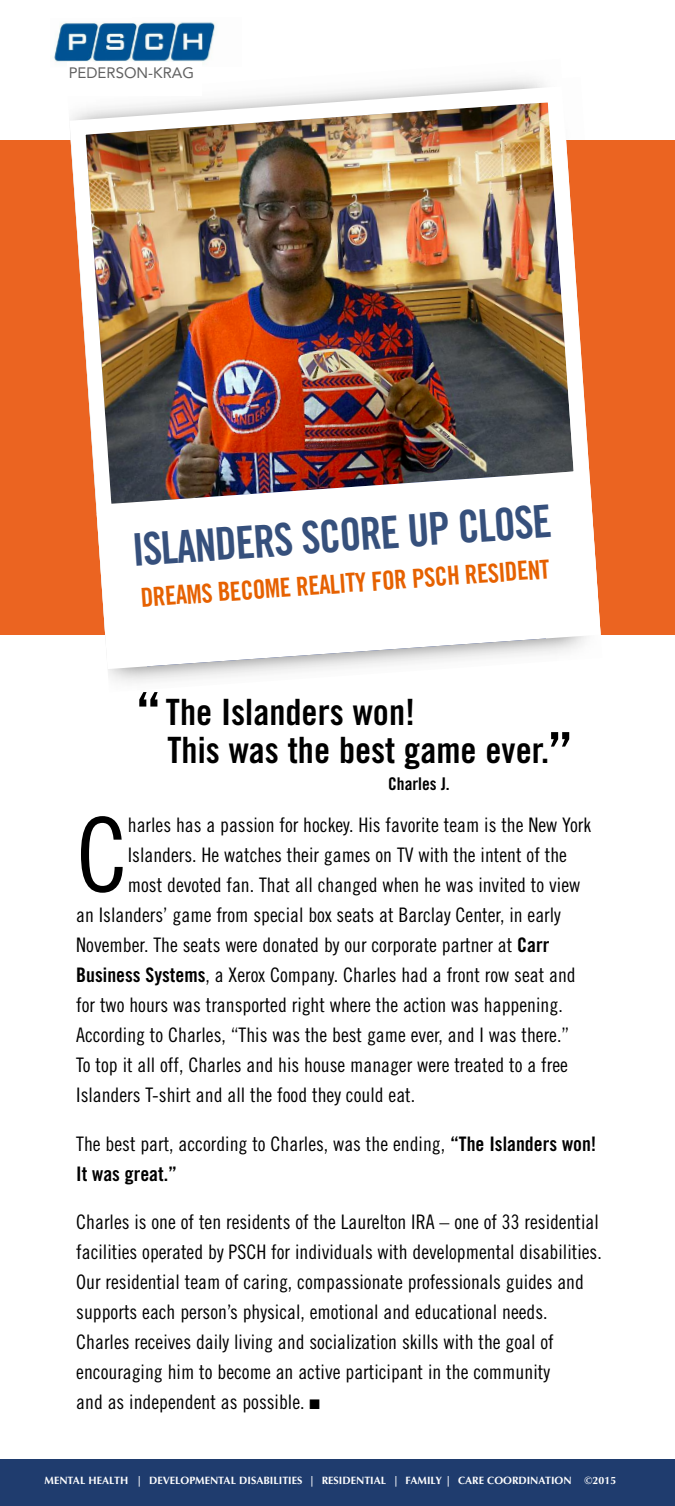
<style>
.page{position:relative;width:675px;height:1506px;background:#fff}
.page>*{position:absolute;margin:0;border:0;box-sizing:border-box;transform-origin:0 0}
.t1{font:103.25px "Trade Gothic Cond Eighteen";color:#000}
.t2{font:59.88px "Trade Gothic Bold Cond Twenty";color:#000}
.t3{font:45px "Trade Gothic Bold Cond Twenty";color:#36507c;scale:.96 1}
.t4{font:36.25px/37.5px "Trade Gothic Bold Cond Twenty";color:#000}
.t5{font:26.25px "Trade Gothic Bold Cond Twenty";color:#e66100;scale:.96 1}
.t6{font:20px/30px "Trade Gothic Cond Eighteen";color:#000}
.t7{font:20px "Trade Gothic Bold Cond Twenty";color:#000}
.t8{font:17.5px "Trade Gothic Bold Cond Twenty";color:#000}
.t9{font:15px "Avenir";color:#616161}
.t10{font:700 10.62px "Optima";color:#fff}
.s1{font-family:"Trade Gothic Bold Cond Twenty"}
</style>
<div class="page">
<div style="left:0;top:1459px;width:675px;height:46px;background:#1f3c6e"></div>
<div style="left:0;top:140px;width:675px;height:1094px;background:#eb6421"></div>
<div style="left:0;top:635px;width:675px;height:601px;background:#fff"></div>
<img style="left:69px;top:78px;width:521px;height:440px">
<svg style="left:97px;top:479px;width:504px;height:190px;background:#f4f0f0"></svg>
<img style="left:54px;top:22px;width:161px;height:44px">
<div style="left:68px;top:62px;width:134px;height:33px;background:#fff"></div>
<p class="t9" style="left:69px;top:61px;width:127px">PEDERSON-KRAG</p>
<h3 class="t3" style="left:131px;top:533px;width:439px;rotate:-4deg">ISLANDERS SCORE UP CLOSE</h3>
<h3 class="t5" style="left:140px;top:588px;width:428px;rotate:-4deg">DREAMS BECOME REALITY FOR PSCH RESIDENT</h3>
<h2 class="t2" style="left:135px;top:692px;width:28px">“</h2>
<h3 class="t4" style="left:166px;top:696px;width:385px">The Islanders won!<br>This was the best game ever.</h3>
<p class="t8" style="left:388px;top:777px;width:63px">Charles J.</p>
<h2 class="t2" style="left:573px;top:746px;width:28px;rotate:-180deg">“</h2>
<h1 class="t1" style="left:76px;top:817px;width:53px">C</h1>
<p class="t6" style="left:128px;top:811px;width:465px">harles has a passion for hockey. His favorite team is the New York</p>
<p class="t6" style="left:128px;top:841px;width:441px">Islanders. He watches their games on TV with the intent of the</p>
<p class="t6" style="left:128px;top:871px;width:454px">most devoted fan. That all changed when he was invited to view</p>
<p class="t6" style="left:76px;top:901px;width:486px">an Islanders’ game from special box seats at Barclay Center, in early</p>
<p class="t6" style="left:76px;top:931px;width:475px">November. The seats were donated by our corporate partner at <span class="s1">Carr</span></p>
<p class="t6" style="left:76px;top:961px;width:501px"><span class="s1">Business Systems</span>, a Xerox Company. Charles had a front row seat and</p>
<p class="t6" style="left:76px;top:991px;width:488px">for two hours was transported right where the action was happening.</p>
<p class="t6" style="left:76px;top:1021px;width:494px">According to Charles, “This was the best game ever, and I was there.”</p>
<p class="t6" style="left:76px;top:1051px;width:493px">To top it all off, Charles and his house manager were treated to a free</p>
<p class="t6" style="left:76px;top:1081px;width:340px">Islanders T-shirt and all the food they could eat.</p>
<p class="t6" style="left:76px;top:1129px;width:522px">The best part, according to Charles, was the ending, <span class="s1">“The Islanders won!</span></p>
<p class="t7" style="left:76px;top:1166px;width:102px">It was great.”</p>
<p class="t6" style="left:76px;top:1208px;width:527px">Charles is one of ten residents of the Laurelton IRA – one of 33 residential facilities operated by PSCH for individuals with developmental disabilities.<br>Our residential team of caring, compassionate professionals guides and supports each person’s physical, emotional and educational needs.<br>Charles receives daily living and socialization skills with the goal of encouraging him to become an active participant in the community<br>and as independent as possible. ■</p>
<p class="t10" style="left:45px;top:1476px;width:573px">MENTAL HEALTH | DEVELOPMENTAL DISABILITIES | RESIDENTIAL | FAMILY | CARE COORDINATION ©2015</p>
</div>
